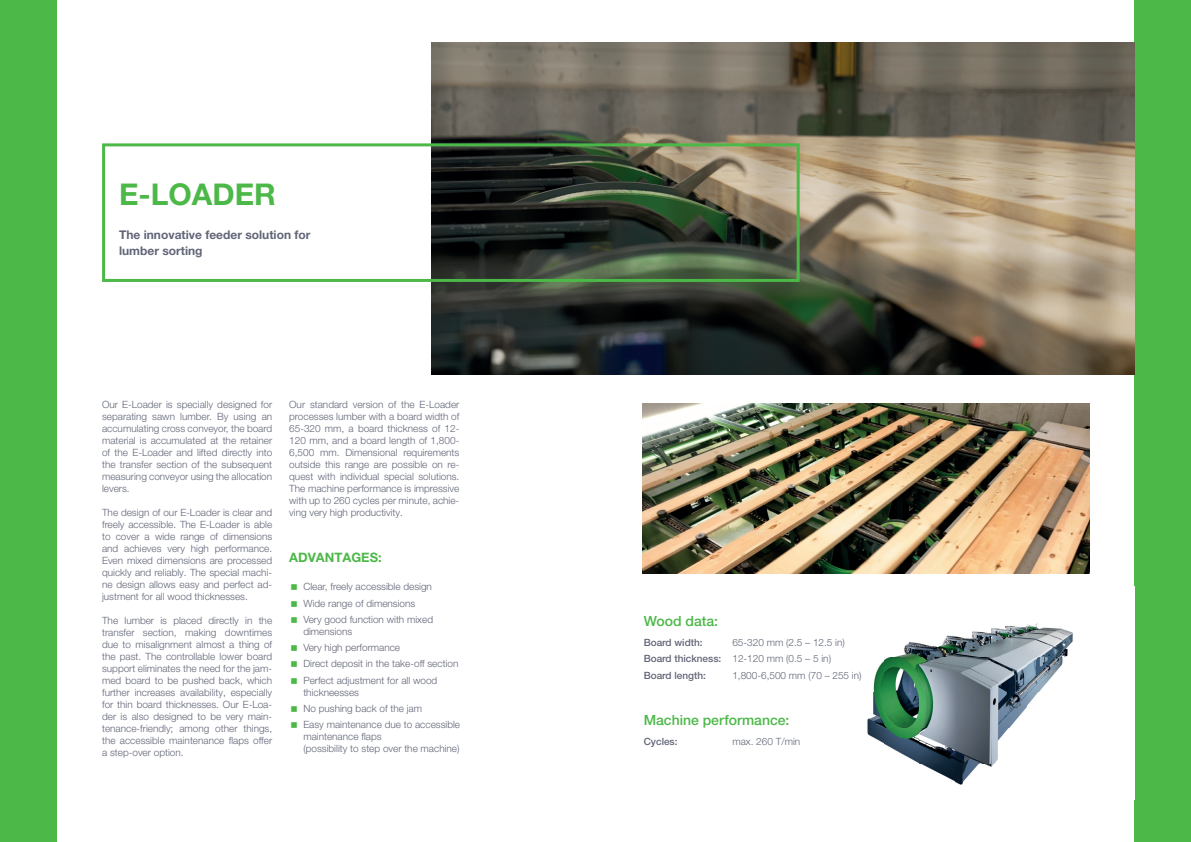
<style>
.page{position:relative;width:1191px;height:842px;background:#fff}
.page>*{position:absolute;margin:0;border:0;box-sizing:border-box;transform-origin:0 0}
.t1{font:700 30px "Helvetica Neue LT Pro";color:#4cb848}
.t2{font:500 14px "Helvetica Neue LT Std";color:#4cb848}
.t3{font:700 13px "Helvetica Neue LT Pro";color:#4cb848}
.t4{font:700 12px/16px "Helvetica Neue LT Pro";color:#616577}
.t5{font:300 10px/12px "Helvetica Neue LT Pro";color:#616577}
.t6{font:500 10px "Helvetica Neue LT Pro";color:#616577}
.s1{font-weight:500}
</style>
<div class="page">
<div style="left:0;top:0;width:57px;height:842px;background:#4cb848"></div>
<div style="left:1134px;top:0;width:57px;height:842px;background:#4cb848"></div>
<img style="left:431px;top:43px;width:703px;height:331px">
<div style="left:102px;top:143px;width:697px;height:139px;border:3px solid #4cb848"></div>
<img style="left:867px;top:623px;width:206px;height:162px">
<img style="left:643px;top:403px;width:446px;height:170px">
<h1 class="t1" style="left:119px;top:175px;width:158px">E-LOADER</h1>
<p class="t4" style="left:119px;top:226px;width:193px">The innovative feeder solution for lumber sorting</p>
<p class="t5" style="left:102px;top:398px;width:172px;text-align:justify">Our E-Loader is specially designed for separating sawn lumber. By using an accumulating cross conveyor, the board material is accumulated at the retainer of the E-Loader and lifted directly into the transfer section of the subsequent measuring conveyor using the allocation levers.</p>
<p class="t5" style="left:102px;top:506px;width:172px;text-align:justify">The design of our E-Loader is clear and freely accessible. The E-Loader is able to cover a wide range of dimensions and achieves very high performance.<br>Even mixed dimensions are processed quickly and reliably. The special machi&shy;ne design allows easy and perfect ad&shy;justment for all wood thicknesses.</p>
<p class="t5" style="left:102px;top:614px;width:172px;text-align:justify">The lumber is placed directly in the transfer section, making downtimes due to misalignment almost a thing of the past. The controllable lower board support eliminates the need for the jam&shy;med board to be pushed back, which further increases availability, especially for thin board thicknesses. Our E-Loa&shy;der is also designed to be very main&shy;tenance-friendly; among other things, the accessible maintenance flaps offer a step-over option.</p>
<p class="t5" style="left:289px;top:398px;width:172px;text-align:justify">Our standard version of the E-Loader processes lumber with a board width of 65-320 mm, a board thickness of 12- 120 mm, and a board length of 1,800- 6,500 mm. Dimensional requirements outside this range are possible on re&shy;quest with individual special solutions.<br>The machine performance is impressive with up to 260 cycles per minute, achie&shy;ving very high productivity.</p>
<h3 class="t3" style="left:289px;top:549px;width:94px">ADVANTAGES:</h3>
<p class="t5" style="left:303px;top:578px;width:131px;line-height:16.2px">Clear, freely accessible design<br>Wide range of dimensions<br>Very good function with mixed</p>
<p class="t5" style="left:303px;top:623px;width:157px;line-height:16.2px">dimensions<br>Very high performance<br>Direct deposit in the take-off section<br>Perfect adjustment for all wood</p>
<p class="t5" style="left:303px;top:684px;width:158px;line-height:16.2px">thickneesses<br>No pushing back of the jam<br>Easy maintenance due to accessible</p>
<p class="t5" style="left:303px;top:730px;width:158px">maintenance flaps<br>(possibility to step over the machine)</p>
<h2 class="t2" style="left:643px;top:612px;width:76px">Wood data:</h2>
<p class="t6" style="left:643px;top:637px;width:60px">Board width:</p>
<p class="t5" style="left:643px;top:634px;width:203px;line-height:16.2px;text-indent:89px">65-320 mm (2.5 – 12.5 in)<br><span class="s1">Board thickness:</span> 12-120 mm (0.5 – 5 in)<br><span class="s1">Board length:</span></p>
<p class="t5" style="left:732px;top:669px;width:131px">1,800-6,500 mm (70 – 255 in)</p>
<h2 class="t2" style="left:643px;top:712px;width:147px">Machine performance:</h2>
<p class="t6" style="left:643px;top:736px;width:35px">Cycles:</p>
<p class="t5" style="left:732px;top:736px;width:69px">max. 260 T/min</p>
</div>
